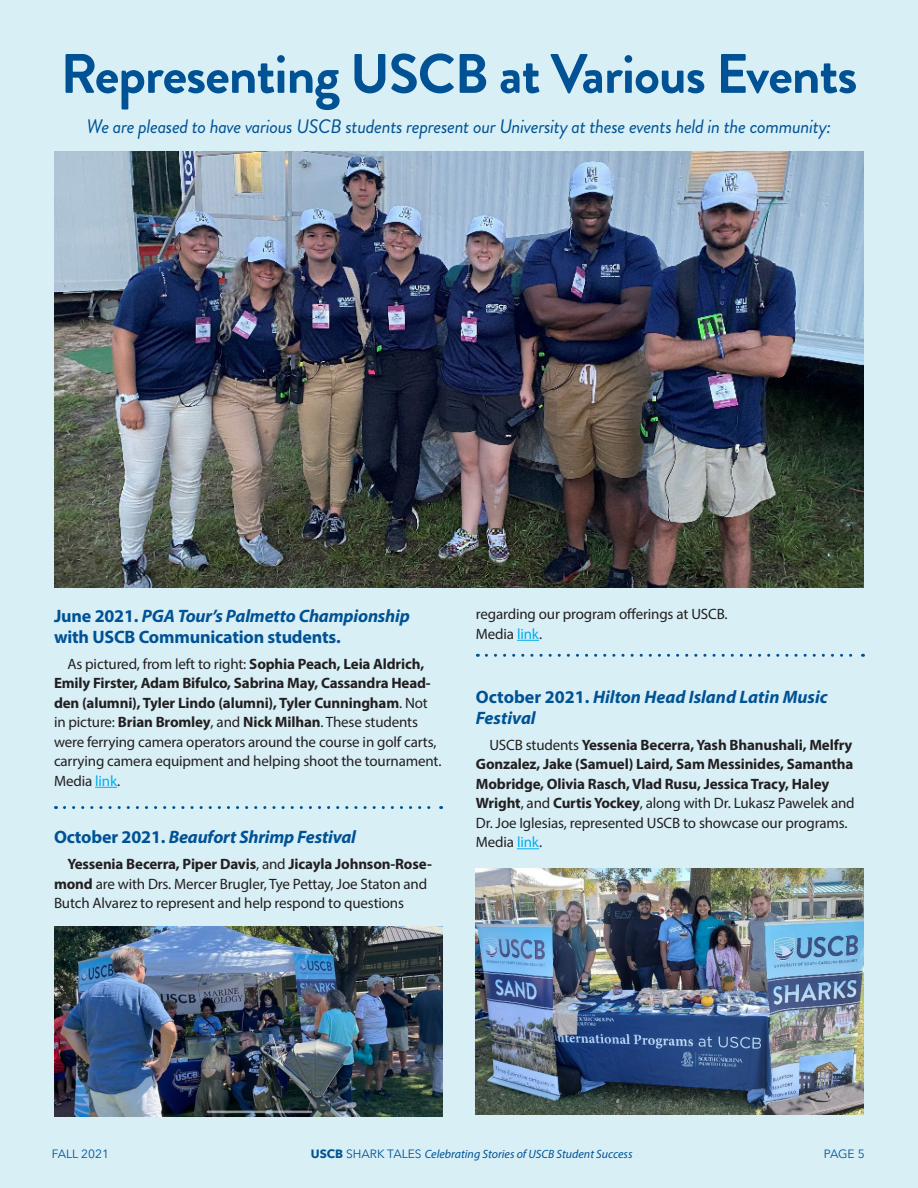
<style>
.page{position:relative;width:918px;height:1188px;background:#d8eff6}
.page>*{position:absolute;margin:0;border:0;box-sizing:border-box;transform-origin:0 0}
.t1{font:700 55.5px "Brandon Grotesque";letter-spacing:-.02em;color:#005294}
.t2{font:italic 19.5px "Brandon Grotesque";letter-spacing:-.02em;color:#005294}
.Text{font:italic 700 18px/21px "Myriad Pro";color:#005294}
.Text-2{font:700 18px/21px "Myriad Pro";letter-spacing:-.01em;color:#005294}
.Text-3{font:15px/19.5px "Myriad Pro";letter-spacing:-.01em;color:#231f20}
.Text-4{font:700 15px/19.5px "Myriad Pro";letter-spacing:-.01em;color:#231f20}
.t3{font:italic 12px "Myriad Pro";color:#005294}
.t4{font:12px "Avenir Next";color:#005294}
.s1{font-style:italic}
.s2{font-weight:700}
.s3{color:#00aeef}
.s4{font-style:normal}
.s5{font-weight:400}
.s6{font-family:"Avenir Next";font-weight:700;font-style:normal}
.s7{font-family:"Avenir Next";font-style:normal}
</style>
<div class="page">
<svg style="left:64px;top:806px;width:378px;height:3px"></svg>
<svg style="left:95px;top:787px;width:22px;height:1px"></svg>
<svg style="left:517px;top:640px;width:22px;height:1px"></svg>
<svg style="left:486px;top:654px;width:377px;height:3px"></svg>
<svg style="left:517px;top:848px;width:22px;height:1px"></svg>
<img style="left:54px;top:926px;width:388px;height:190px">
<img style="left:476px;top:869px;width:388px;height:245px">
<img style="left:54px;top:151px;width:810px;height:437px">
<p class="t1" style="left:60px;top:35px;width:799px">Representing USCB at Various Events</p>
<p class="t2" style="left:87px;top:113px;width:746px">We are pleased to have various USCB students represent our University at these events held in the community:</p>
<p class="Text-2" style="left:54px;top:604px;width:357px">June 2021. <span class="s1">PGA Tour’s Palmetto Championship </span>with USCB Communication students.</p>
<p class="Text-3" style="left:54px;top:654px;width:389px;text-indent:14px">As pictured, from left to right: <span class="s2">Sophia Peach, Leia Aldrich, Emily Firster, Adam Bifulco, Sabrina May, Cassandra Head&shy;den (alumni), Tyler Lindo (alumni), Tyler Cunningham</span>. Not in picture: <span class="s2">Brian Bromley</span>, and <span class="s2">Nick Milhan</span>. These students were ferrying camera operators around the course in golf carts, carrying camera equipment and helping shoot the tournament.</p>
<p class="Text-3" style="left:54px;top:771px;width:68px">Media <span class="s3">link</span>.</p>
<p class="Text" style="left:54px;top:826px;width:303px"><span class="s4">October 2021.</span> Beaufort Shrimp Festival</p>
<p class="Text-3" style="left:54px;top:854px;width:379px;text-indent:14px"><span class="s2">Yessenia Becerra, Piper Davis</span>, and <span class="s2">Jicayla Johnson-Rose&shy;mond</span> are with Drs. Mercer Brugler, Tye Pettay, Joe Staton and<br>Butch Alvarez to represent and help respond to questions</p>
<p class="Text-3" style="left:476px;top:604px;width:253px">regarding our program offerings at USCB.</p>
<p class="Text-3" style="left:476px;top:624px;width:68px">Media <span class="s3">link</span>.</p>
<p class="Text" style="left:476px;top:685px;width:353px"><span class="s4">October 2021.</span> Hilton Head Island Latin Music<br>Festival</p>
<p class="Text-4" style="left:476px;top:734px;width:380px;text-indent:14px"><span class="s5">USCB students</span> Yessenia Becerra, Yash Bhanushali, Melfry Gonzalez, Jake (Samuel) Laird, Sam Messinides, Samantha Mobridge, Olivia Rasch, Vlad Rusu, Jessica Tracy, Haley Wright<span class="s5">, and</span> Curtis Yockey<span class="s5">, along with Dr. Lukasz Pawelek and Dr. Joe Iglesias, represented USCB to showcase our programs.</span></p>
<p class="Text-3" style="left:476px;top:832px;width:68px">Media <span class="s3">link</span>.</p>
<p class="t4" style="left:52px;top:1144px;width:59px">FALL 2021</p>
<p class="t3" style="left:311px;top:1147px;width:323px"><span class="s6">USCB</span> <span class="s7">SHARK TALES</span> Celebrating Stories of USCB Student Success</p>
<p class="t4" style="left:824px;top:1144px;width:42px">PAGE 5</p>
</div>
